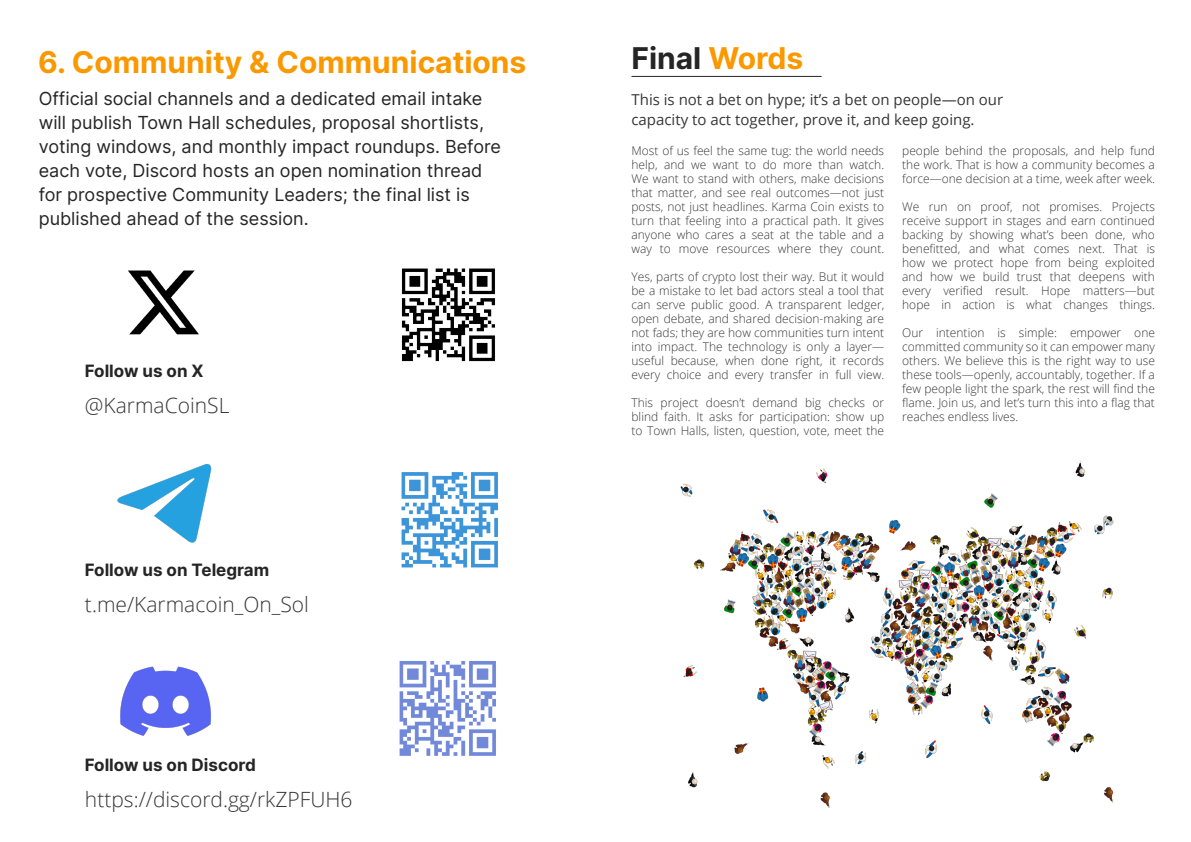
<style>
.page{position:relative;width:1191px;height:842px;background:#fff}
.page>*{position:absolute;margin:0;border:0;box-sizing:border-box;transform-origin:0 0}
.Title_01__Left{font:700 30px "Inter";color:#fa9800}
.Sub_Title_02__Left{font:700 30px "Inter";color:#242524}
.Body_03__Left_Justify{font:300 21px "Open Sans";color:#363636}
.Sub_Title_02__Left-2{font:18px/24px "Inter";color:#242524}
.Sub_Title_02__Left-3{font:700 17px "Inter";color:#242524}
.Body_02__Left{font:15px/20px "Open Sans";color:#363636}
.Body_03__Left_Justify-2{font:300 12px/14px "Open Sans";color:#363636;text-align:justify}
.s1{color:#fa9800}
</style>
<div class="page">
<img style="left:680px;top:461px;width:434px;height:347px">
<hr style="left:631px;top:76px;width:191px;height:1px;background:#242524">
<img style="left:128px;top:270px;width:71px;height:65px">
<img style="left:120px;top:666px;width:91px;height:70px">
<img style="left:117px;top:464px;width:95px;height:79px">
<img style="left:399px;top:661px;width:97px;height:95px">
<img style="left:401px;top:472px;width:97px;height:96px">
<img style="left:401px;top:268px;width:94px;height:94px">
<p class="Title_01__Left" style="left:38px;top:40px;width:490px">6. Community &amp; Communications</p>
<p class="Sub_Title_02__Left-2" style="left:39px;top:86px;width:464px">Official social channels and a dedicated email intake will publish Town Hall schedules, proposal shortlists, voting windows, and monthly impact roundups. Before each vote, Discord hosts an open nomination thread for prospective Community Leaders; the final list is published ahead of the session.</p>
<p class="Sub_Title_02__Left-3" style="left:85px;top:359px;width:120px">Follow us on X</p>
<p class="Body_03__Left_Justify" style="left:85px;top:391px;width:146px">@KarmaCoinSL</p>
<p class="Sub_Title_02__Left-3" style="left:85px;top:558px;width:186px">Follow us on Telegram</p>
<p class="Body_03__Left_Justify" style="left:85px;top:590px;width:226px">t.me/Karmacoin_On_Sol</p>
<p class="Sub_Title_02__Left-3" style="left:85px;top:753px;width:172px">Follow us on Discord</p>
<p class="Body_03__Left_Justify" style="left:85px;top:785px;width:269px">https://discord.gg/rkZPFUH6</p>
<p class="Sub_Title_02__Left" style="left:631px;top:36px;width:174px">Final <span class="s1">Words</span></p>
<p class="Body_02__Left" style="left:631px;top:90px;width:373px">This is not a bet on hype; it’s a bet on people—on our capacity to act together, prove it, and keep going.</p>
<p class="Body_03__Left_Justify-2" style="left:631px;top:143px;width:254px">Most of us feel the same tug: the world needs help, and we want to do more than watch.<br>We want to stand with others, make decisions that matter, and see real outcomes—not just posts, not just headlines. Karma Coin exists to turn that feeling into a practical path. It gives anyone who cares a seat at the table and a way to move resources where they count.</p>
<p class="Body_03__Left_Justify-2" style="left:631px;top:269px;width:254px">Yes, parts of crypto lost their way. But it would be a mistake to let bad actors steal a tool that can serve public good. A transparent ledger, open debate, and shared decision-making are not fads; they are how communities turn intent into impact. The technology is only a layer— useful because, when done right, it records every choice and every transfer in full view.</p>
<p class="Body_03__Left_Justify-2" style="left:631px;top:395px;width:254px">This project doesn’t demand big checks or blind faith. It asks for participation: show up to Town Halls, listen, question, vote, meet the</p>
<p class="Body_03__Left_Justify-2" style="left:902px;top:143px;width:254px">people behind the proposals, and help fund the work. That is how a community becomes a force—one decision at a time, week after week.</p>
<p class="Body_03__Left_Justify-2" style="left:902px;top:199px;width:254px">We run on proof, not promises. Projects receive support in stages and earn continued backing by showing what’s been done, who benefitted, and what comes next. That is how we protect hope from being exploited and how we build trust that deepens with every verified result. Hope matters—but hope in action is what changes things.</p>
<p class="Body_03__Left_Justify-2" style="left:902px;top:325px;width:254px">Our intention is simple: empower one committed community so it can empower many others. We believe this is the right way to use these tools—openly, accountably, together. If a few people light the spark, the rest will find the flame. Join us, and let’s turn this into a flag that</p>
<p class="Body_03__Left_Justify-2" style="left:902px;top:409px;width:118px">reaches endless lives.</p>
</div>
